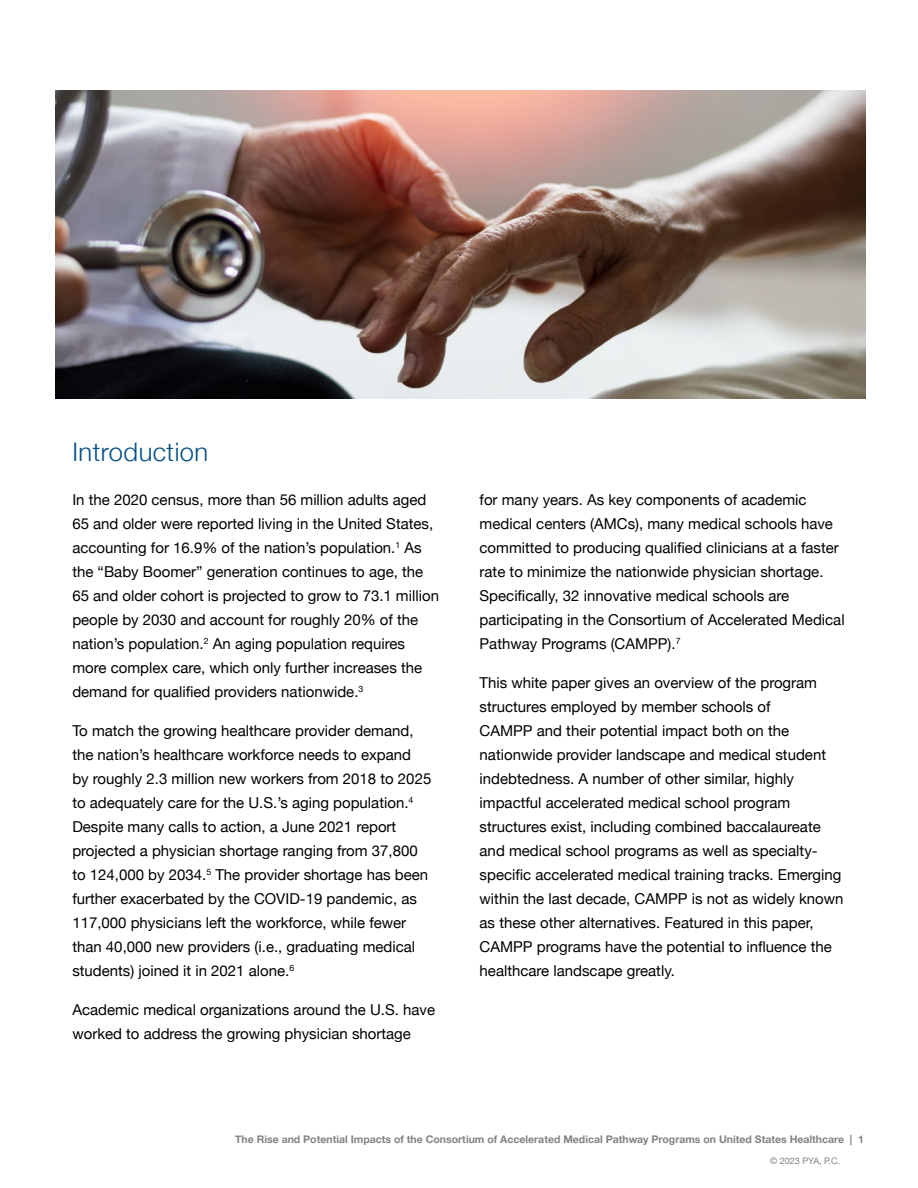
<style>
.page{position:relative;width:918px;height:1188px;background:#fff}
.page>*{position:absolute;margin:0;border:0;box-sizing:border-box;transform-origin:0 0}
.t1{font:300 25.5px "Helvetica Neue";letter-spacing:.02em;color:#004d83}
.t2{font:15px/24px "Helvetica Neue";color:#000}
.t3{font:700 10.5px "Helvetica Neue";color:#808285}
.t4{font:9px "Helvetica Neue";color:#808285}
</style>
<div class="page">
<img style="left:55px;top:91px;width:810px;height:308px">
<h1 class="t1" style="left:72px;top:432px;width:137px">Introduction</h1>
<p class="t2" style="left:72px;top:489px;width:368px">In the 2020 census, more than 56 million adults aged 65 and older were reported living in the United States, accounting for 16.9% of the nation’s population.<sup>1</sup> As the “Baby Boomer” generation continues to age, the 65 and older cohort is projected to grow to 73.1 million people by 2030 and account for roughly 20% of the nation’s population.<sup>2</sup> An aging population requires more complex care, which only further increases the demand for qualified providers nationwide.<sup>3</sup></p>
<p class="t2" style="left:72px;top:720px;width:360px">To match the growing healthcare provider demand, the nation’s healthcare workforce needs to expand<br>by roughly 2.3 million new workers from 2018 to 2025 to adequately care for the U.S.’s aging population.<sup>4<br></sup>Despite many calls to action, a June 2021 report projected a physician shortage ranging from 37,800 to 124,000 by 2034.<sup>5</sup> The provider shortage has been further exacerbated by the COVID-19 pandemic, as 117,000 physicians left the workforce, while fewer than 40,000 new providers (i.e., graduating medical students) joined it in 2021 alone.<sup>6</sup></p>
<p class="t2" style="left:72px;top:999px;width:364px">Academic medical organizations around the U.S. have worked to address the growing physician shortage</p>
<p class="t2" style="left:480px;top:489px;width:367px">for many years. As key components of academic medical centers (AMCs), many medical schools have committed to producing qualified clinicians at a faster rate to minimize the nationwide physician shortage.<br>Specifically, 32 innovative medical schools are participating in the Consortium of Accelerated Medical Pathway Programs (CAMPP).<sup>7</sup></p>
<p class="t2" style="left:480px;top:672px;width:365px">This white paper gives an overview of the program structures employed by member schools of<br>CAMPP and their potential impact both on the nationwide provider landscape and medical student indebtedness. A number of other similar, highly impactful accelerated medical school program structures exist, including combined baccalaureate and medical school programs as well as specialty&shy;specific accelerated medical training tracks. Emerging within the last decade, CAMPP is not as widely known as these other alternatives. Featured in this paper, CAMPP programs have the potential to influence the healthcare landscape greatly.</p>
<p class="t3" style="left:235px;top:1131px;width:630px">The Rise and Potential Impacts of the Consortium of Accelerated Medical Pathway Programs on United States Healthcare | 1</p>
<p class="t4" style="left:770px;top:1154px;width:71px">© 2023 PYA, P.C.</p>
</div>
